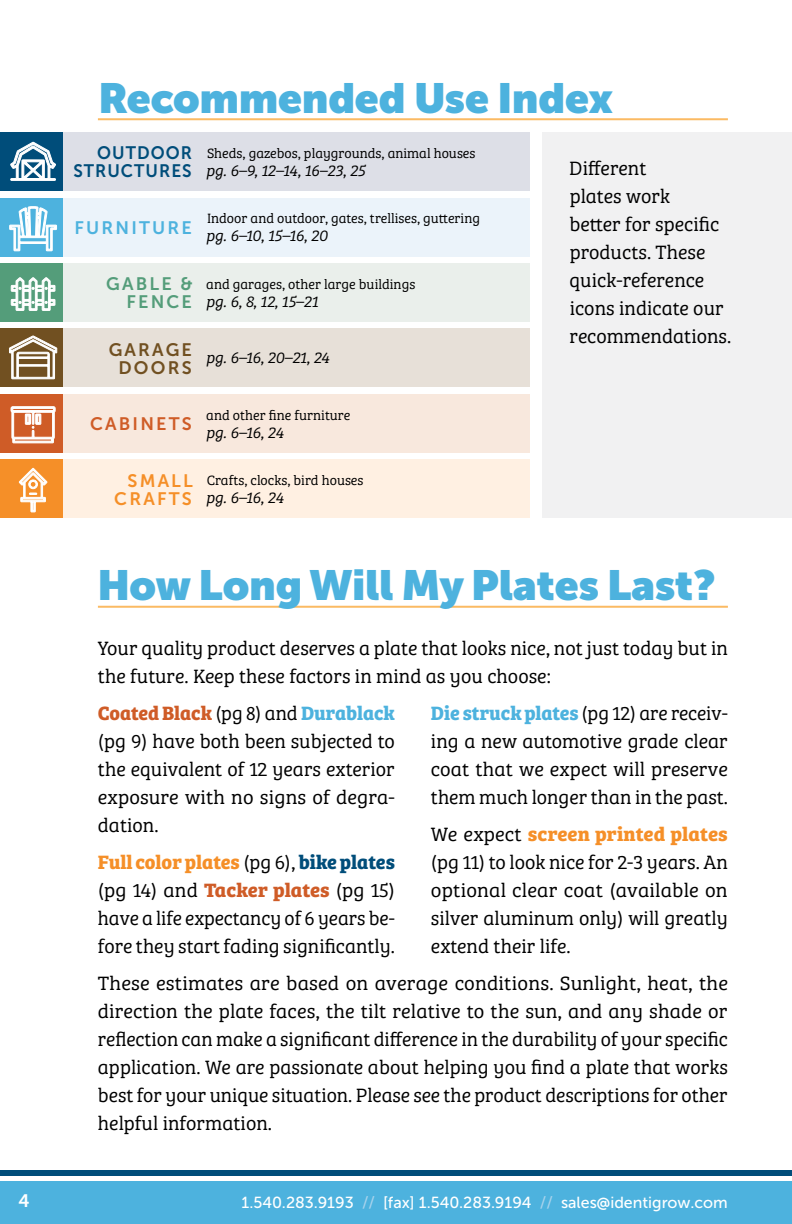
<style>
.page{position:relative;width:792px;height:1224px;background:#fff}
.page>*{position:absolute;margin:0;border:0;box-sizing:border-box;transform-origin:0 0}
.t1{font:900 42px "Museo Sans Display";color:#4db2de}
.t2{font:20px/28px "Bree Serif Lt";color:#000;text-align:justify}
.t3{font:700 20px "Bree Serif";color:#f58f28}
.t4{font:700 20px "Bree Serif";letter-spacing:-.005em;color:#cf5c27}
.t5{font:18px/18px "Museo Sans 700";letter-spacing:.06em;color:#004d7a;text-align:right;scale:.95 1}
.t6{font:18px/18px "Museo Sans 700";letter-spacing:.12em;color:#f58f28;text-align:right}
.t7{font:18px/18px "Museo Sans 700";letter-spacing:.12em;color:#715021;text-align:center}
.t8{font:18px/18px "Museo Sans 700";letter-spacing:.12em;color:#549d7a;text-align:right}
.t9{font:18px "Museo Sans 700";letter-spacing:.12em;color:#4db2de}
.t10{font:18px "Museo Sans 700";letter-spacing:.12em;color:#cf5c27}
.t11{font:18px "Museo Sans 700";color:#fff}
.t12{font:italic 16px "Bree Serif Lt";letter-spacing:.095em;color:#000}
.t13{font:16px "Museo Sans 500";color:#fff}
.t14{font:14px "Bree Serif Lt";color:#000}
.s1{font-family:"Bree Serif Lt";font-weight:400;color:#000}
.s2{color:#4db2de}
.s3{color:#004d7a}
.s4{font-family:"Bree Serif";font-weight:700;color:#cf5c27}
.s5{font-family:"Bree Serif";font-weight:700;color:#4db2de}
.s6{color:#a9d3ec}
.s7{font-family:"Rustica";font-weight:500;font-size:14px}
</style>
<div class="page">
<div style="left:58px;top:133px;width:472px;height:58px;background:#dddfe7"></div>
<div style="left:58px;top:198px;width:472px;height:58px;background:#ebf3fa"></div>
<div style="left:58px;top:329px;width:472px;height:58px;background:#e7e0d8"></div>
<div style="left:58px;top:263px;width:472px;height:59px;background:#eaefeb"></div>
<div style="left:58px;top:394px;width:472px;height:58px;background:#f8e8dd"></div>
<div style="left:58px;top:459px;width:472px;height:59px;background:#fff0e2"></div>
<div style="left:543px;top:132px;width:249px;height:386px;background:#f1f1f2"></div>
<hr style="left:98px;top:606px;width:630px;height:2px;background:#fbba63">
<hr style="left:98px;top:118px;width:630px;height:2px;background:#fbba63">
<div style="left:0;top:133px;width:62px;height:58px;background:#004d7a"></div>
<svg style="left:10px;top:142px;width:46px;height:39px"></svg>
<div style="left:0;top:198px;width:62px;height:58px;background:#4db2de"></div>
<svg style="left:9px;top:206px;width:48px;height:46px"></svg>
<div style="left:0;top:329px;width:62px;height:58px;background:#715021"></div>
<svg style="left:9px;top:335px;width:48px;height:44px"></svg>
<div style="left:0;top:263px;width:62px;height:59px;background:#549d7a"></div>
<svg style="left:11px;top:277px;width:44px;height:34px"></svg>
<div style="left:0;top:394px;width:62px;height:58px;background:#cf5c27"></div>
<svg style="left:10px;top:406px;width:46px;height:37px"></svg>
<div style="left:0;top:459px;width:62px;height:59px;background:#f58f28"></div>
<svg style="left:18px;top:468px;width:29px;height:44px"></svg>
<div style="left:0;top:1182px;width:792px;height:42px;background:#4db2de"></div>
<div style="left:0;top:1171px;width:792px;height:5px;background:#004d7a"></div>
<h1 class="t1" style="left:99px;top:73px;width:516px">Recommended Use Index</h1>
<p class="t5" style="left:73px;top:144px;width:126px">OUTDOOR<br>STRUCTURES</p>
<p class="t9" style="left:75px;top:218px;width:119px">FURNITURE</p>
<p class="t8" style="left:106px;top:275px;width:88px">GABLE &amp;<br>FENCE</p>
<p class="t7" style="left:109px;top:340px;width:85px">GARAGE<br>DOORS</p>
<p class="t14" style="left:207px;top:143px;width:270px">Sheds, gazebos, playgrounds, animal houses</p>
<p class="t12" style="left:206px;top:159px;width:161px">pg. 6–9, 12–14, 16–23, 25</p>
<p class="t14" style="left:207px;top:208px;width:275px">Indoor and outdoor, gates, trellises, guttering</p>
<p class="t12" style="left:206px;top:224px;width:123px">pg. 6–10, 15–16, 20</p>
<p class="t14" style="left:206px;top:274px;width:211px">and garages, other large buildings</p>
<p class="t12" style="left:206px;top:289px;width:112px">pg. 6, 8, 12, 15–21</p>
<p class="t12" style="left:206px;top:345px;width:123px">pg. 6–16, 20–21, 24</p>
<p class="t10" style="left:90px;top:414px;width:103px">CABINETS</p>
<p class="t6" style="left:114px;top:471px;width:80px">SMALL<br>CRAFTS</p>
<p class="t14" style="left:206px;top:405px;width:146px">and other fine furniture</p>
<p class="t12" style="left:206px;top:420px;width:77px">pg. 6–16, 24</p>
<p class="t14" style="left:207px;top:470px;width:158px">Crafts, clocks, bird houses</p>
<p class="t12" style="left:206px;top:485px;width:77px">pg. 6–16, 24</p>
<p class="t2" style="left:569px;top:153px;width:164px;text-align:left">Different<br>plates work<br>better for specific products. These quick-reference icons indicate our recommendations.</p>
<h1 class="t1" style="left:98px;top:561px;width:619px">How Long Will My Plates Last?</h1>
<p class="t2" style="left:98px;top:633px;width:632px">Your quality product deserves a plate that looks nice, not just today but in the future. Keep these factors in mind as you choose:</p>
<p class="t4" style="left:98px;top:697px;width:299px">Coated Black <span class="s1">(pg 8) and</span> <span class="s2">Durablack</span></p>
<p class="t2" style="left:98px;top:726px;width:299px">(pg 9) have both been subjected to the equivalent of 12 years exterior exposure with no signs of degra&shy;dation.</p>
<p class="t3" style="left:98px;top:846px;width:299px">Full color plates <span class="s1">(pg 6),</span> <span class="s3">bike plates</span></p>
<p class="t2" style="left:98px;top:875px;width:299px">(pg 14) and <span class="s4">Tacker plates</span> (pg 15) have a life expectancy of 6 years be&shy;fore they start fading significantly.</p>
<p class="t2" style="left:431px;top:698px;width:299px"><span class="s5">Die struck plates</span> (pg 12) are receiv&shy;ing a new automotive grade clear coat that we expect will preserve them much longer than in the past.</p>
<p class="t3" style="left:431px;top:818px;width:298px"><span class="s1">We expect</span> screen printed plates</p>
<p class="t2" style="left:431px;top:847px;width:299px">(pg 11) to look nice for 2-3 years. An optional clear coat (available on silver aluminum only) will greatly extend their life.</p>
<p class="t2" style="left:98px;top:968px;width:632px">These estimates are based on average conditions. Sunlight, heat, the direction the plate faces, the tilt relative to the sun, and any shade or reflection can make a significant difference in the durability of your specific application. We are passionate about helping you find a plate that works best for your unique situation. Please see the product descriptions for other helpful information.</p>
<p class="t11" style="left:18px;top:1191px;width:13px">4</p>
<p class="t13" style="left:242px;top:1194px;width:488px">1.540.283.9193 <span class="s6">//</span> [fax] 1.540.283.9194 <span class="s6">//</span> sales<span class="s7">@</span>identigrow.com</p>
</div>
